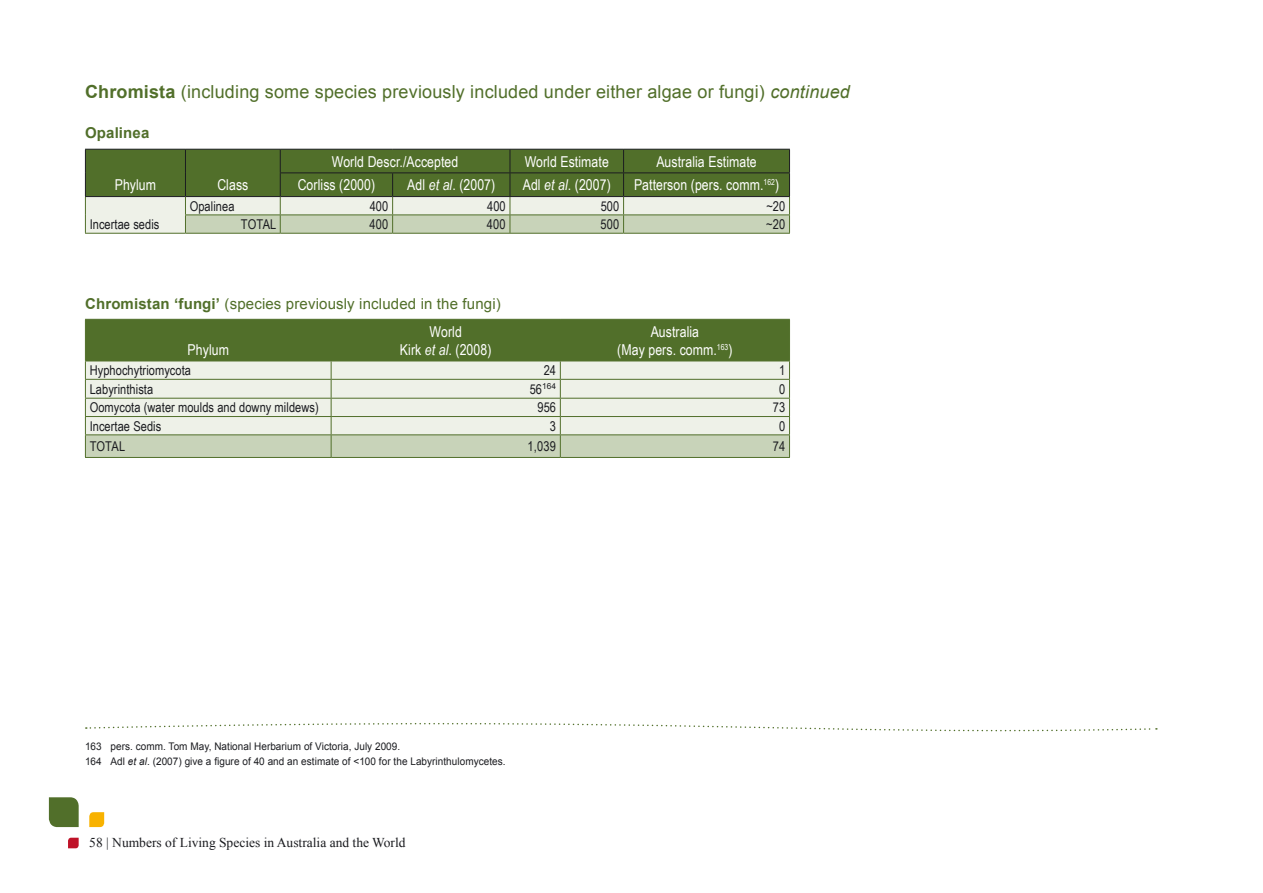
<style>
.page{position:relative;width:1263px;height:893px;background:#fff}
.page>*{position:absolute;margin:0;border:0;box-sizing:border-box;transform-origin:0 0}
.t1{font:18px "Arial";letter-spacing:.01em;color:#516f2a}
.t2{font:15px/18px "Arial Narrow";letter-spacing:.005em;color:#fff;text-align:center}
.t3{font:15px "Arial";letter-spacing:.01em;color:#516f2a}
.t4{font:700 15px "Arial";letter-spacing:.01em;color:#516f2a}
.t5{font:13.5px "Arial Narrow";letter-spacing:.005em;color:#1b1c20}
.t6{font:13.5px "Times New Roman";color:#1b1c20}
.t7{font:10.5px/15.6px "Arial";letter-spacing:.005em;color:#1b1c20;scale:.95 1}
.t8{font:8.25px "Arial";color:#1b1c20}
.s1{font-weight:700}
.s2{font-style:italic}
.s3{font-family:"Arial Narrow";font-size:13.5px}
</style>
<div class="page">
<hr style="left:85px;top:233px;width:100px;height:1px;background:#516f2a">
<hr style="left:185px;top:233px;width:95px;height:1px;background:#516f2a">
<hr style="left:280px;top:233px;width:113px;height:1px;background:#516f2a">
<hr style="left:393px;top:233px;width:117px;height:1px;background:#516f2a">
<hr style="left:510px;top:233px;width:114px;height:1px;background:#516f2a">
<hr style="left:624px;top:233px;width:166px;height:1px;background:#516f2a">
<svg style="left:85px;top:149px;width:705px;height:84px;background:#8a9d70"></svg>
<hr style="left:85px;top:196px;width:100px;height:1px;background:#1b1c20">
<hr style="left:185px;top:196px;width:95px;height:1px;background:#1b1c20">
<hr style="left:280px;top:196px;width:113px;height:1px;background:#1b1c20">
<hr style="left:393px;top:196px;width:117px;height:1px;background:#1b1c20">
<hr style="left:510px;top:196px;width:114px;height:1px;background:#1b1c20">
<hr style="left:624px;top:196px;width:166px;height:1px;background:#1b1c20">
<svg style="left:85px;top:319px;width:705px;height:138px;background:#b2bf9f"></svg>
<hr style="left:85px;top:457px;width:246px;height:1px;background:#516f2a">
<hr style="left:331px;top:457px;width:229px;height:1px;background:#516f2a">
<hr style="left:560px;top:457px;width:230px;height:1px;background:#516f2a">
<svg style="left:89px;top:812px;width:15px;height:15px"></svg>
<svg style="left:49px;top:797px;width:30px;height:30px"></svg>
<svg style="left:68px;top:838px;width:11px;height:10px"></svg>
<svg style="left:86px;top:723px;width:1071px;height:9px"></svg>
<p class="t1" style="left:85px;top:80px;width:766px"><span class="s1">Chromista</span> (including some species previously included under either algae or fungi) <span class="s2">continued</span></p>
<p class="t4" style="left:85px;top:123px;width:66px">Opalinea</p>
<p class="t2" style="left:115px;top:175px;width:43px">Phylum</p>
<p class="t2" style="left:217px;top:175px;width:33px">Class</p>
<p class="t2" style="left:332px;top:152px;width:128px">World Descr./Accepted</p>
<p class="t2" style="left:525px;top:152px;width:86px">World Estimate</p>
<p class="t2" style="left:656px;top:152px;width:102px">Australia Estimate</p>
<p class="t2" style="left:298px;top:175px;width:79px">Corliss (2000)</p>
<p class="t2" style="left:407px;top:175px;width:90px">Adl <span class="s2">et al</span>. (2007)</p>
<p class="t2" style="left:523px;top:175px;width:90px">Adl <span class="s2">et al</span>. (2007)</p>
<p class="t2" style="left:634px;top:175px;width:147px">Patterson (pers. comm.<sup>162</sup>)</p>
<p class="t5" style="left:90px;top:214px;width:71px">Incertae sedis</p>
<p class="t5" style="left:190px;top:196px;width:46px">Opalinea</p>
<p class="t5" style="left:370px;top:196px;width:20px">400</p>
<p class="t5" style="left:487px;top:196px;width:20px">400</p>
<p class="t5" style="left:601px;top:196px;width:20px">500</p>
<p class="t5" style="left:766px;top:196px;width:20px">~20</p>
<p class="t5" style="left:241px;top:214px;width:37px">TOTAL</p>
<p class="t5" style="left:369px;top:214px;width:20px">400</p>
<p class="t5" style="left:487px;top:214px;width:20px">400</p>
<p class="t5" style="left:600px;top:214px;width:20px">500</p>
<p class="t5" style="left:766px;top:214px;width:21px">~20</p>
<p class="t3" style="left:85px;top:293px;width:417px"><span class="s1">Chromistan ‘fungi’</span> (species previously included in the fungi)</p>
<p class="t2" style="left:188px;top:340px;width:43px">Phylum</p>
<p class="t2" style="left:400px;top:322px;width:93px">World<br>Kirk <span class="s2">et al</span>. (2008)</p>
<p class="t2" style="left:617px;top:322px;width:117px">Australia<br>(May pers. comm.<sup>163</sup>)</p>
<p class="t5" style="left:90px;top:360px;width:103px">Hyphochytriomycota</p>
<p class="t5" style="left:544px;top:360px;width:14px">24</p>
<p class="t5" style="left:779px;top:360px;width:8px">1</p>
<p class="t5" style="left:90px;top:379px;width:65px">Labyrinthista</p>
<p class="t8" style="left:530px;top:381px;width:28px"><span class="s3">56</span>164</p>
<p class="t5" style="left:779px;top:379px;width:8px">0</p>
<p class="t5" style="left:90px;top:398px;width:231px">Oomycota (water moulds and downy mildews)</p>
<p class="t5" style="left:537px;top:398px;width:20px">956</p>
<p class="t5" style="left:773px;top:398px;width:14px">73</p>
<p class="t5" style="left:90px;top:416px;width:73px">Incertae Sedis</p>
<p class="t5" style="left:550px;top:416px;width:8px">3</p>
<p class="t5" style="left:779px;top:416px;width:8px">0</p>
<p class="t5" style="left:90px;top:436px;width:37px">TOTAL</p>
<p class="t5" style="left:528px;top:436px;width:30px">1,039</p>
<p class="t5" style="left:773px;top:436px;width:14px">74</p>
<p class="t7" style="left:85px;top:738px;width:444px">163 pers. comm. Tom May, National Herbarium of Victoria, July 2009.<br>164 Adl <span class="s2">et al</span>. (2007) give a figure of 40 and an estimate of &lt;100 for the Labyrinthulomycetes.</p>
<p class="t6" style="left:89px;top:834px;width:318px">58 | Numbers of Living Species in Australia and the World</p>
</div>
